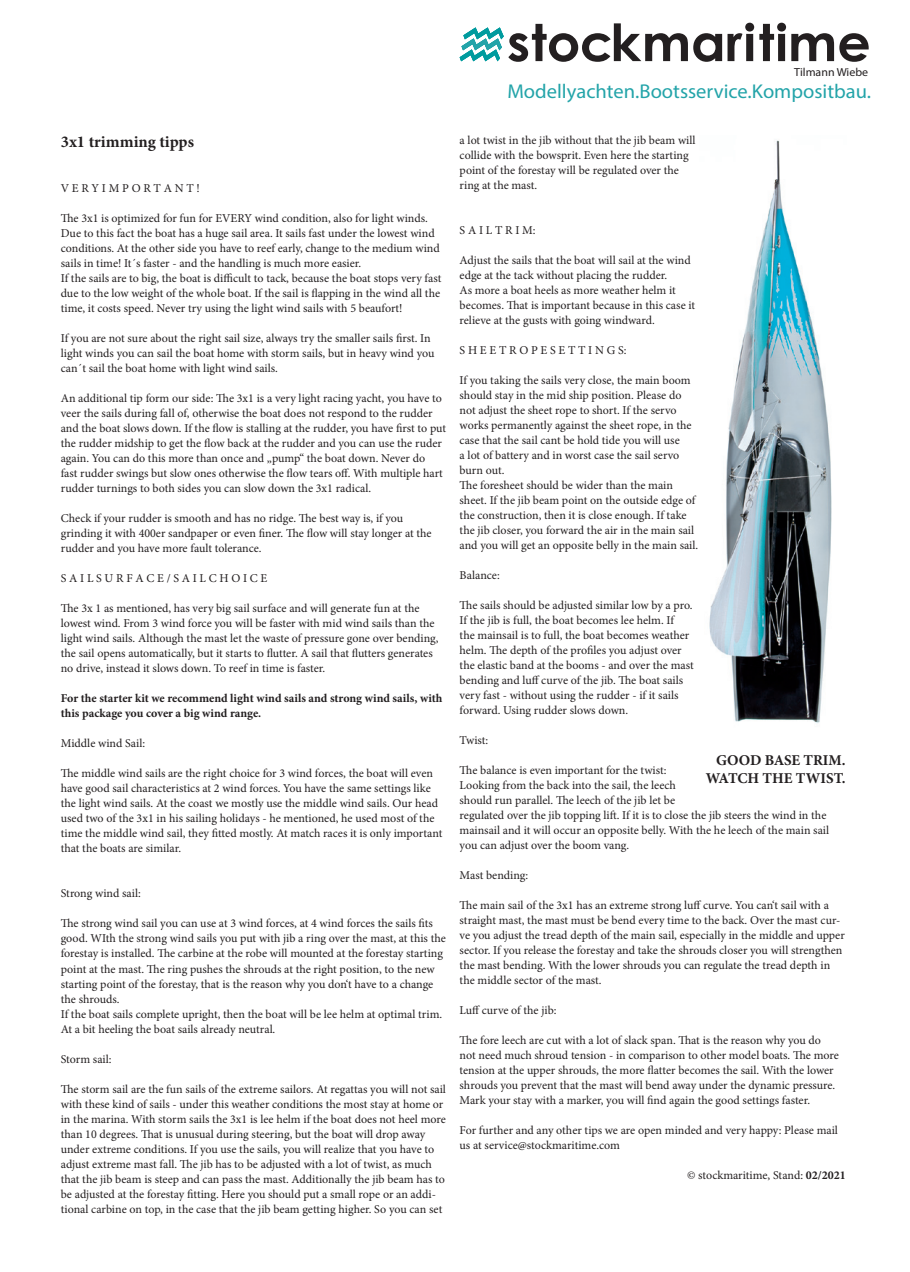
<style>
.page{position:relative;width:910px;height:1272px;background:#fff}
.page>*{position:absolute;margin:0;border:0;box-sizing:border-box;transform-origin:0 0}
.t1{font:20.1px "Myriad Pro";color:#23a4a9}
.t2{font:700 16.5px "Minion Pro";color:#231f20}
.t3{font:700 15px/18px "Minion Pro";color:#231f20;text-align:right}
.t4{font:12px/15px "Minion Pro";letter-spacing:-.005em;color:#231f20}
.t5{font:700 12px/15px "Minion Pro";color:#231f20}
.t6{font:11.7px "Myriad Pro";color:#231f20}
.s1{font-weight:700}
</style>
<div class="page">
<img style="left:709px;top:140px;width:123px;height:583px">
<svg style="left:460px;top:23px;width:409px;height:39px"></svg>
<h2 class="t2" style="left:61px;top:130px;width:135px">3x1 trimming tipps</h2>
<p class="t4" style="left:61px;top:181px;width:141px">V E R Y I M P O R T A N T !</p>
<p class="t4" style="left:61px;top:211px;width:382px">The 3x1 is optimized for fun for EVERY wind condition, also for light winds.<br>Due to this fact the boat has a huge sail area. It sails fast under the lowest wind conditions. At the other side you have to reef early, change to the medium wind sails in time! It´s faster - and the handling is much more easier.<br>If the sails are to big, the boat is difficult to tack, because the boat stops very fast due to the low weight of the whole boat. If the sail is flapping in the wind all the time, it costs speed. Never try using the light wind sails with 5 beaufort!</p>
<p class="t4" style="left:61px;top:331px;width:375px">If you are not sure about the right sail size, always try the smaller sails first. In light winds you can sail the boat home with storm sails, but in heavy wind you can´t sail the boat home with light wind sails.</p>
<p class="t4" style="left:61px;top:391px;width:387px">An additional tip form our side: The 3x1 is a very light racing yacht, you have to veer the sails during fall of, otherwise the boat does not respond to the rudder and the boat slows down. If the flow is stalling at the rudder, you have first to put the rudder midship to get the flow back at the rudder and you can use the ruder again. You can do this more than once and „pump“ the boat down. Never do<br>fast rudder swings but slow ones otherwise the flow tears off. With multiple hart rudder turnings to both sides you can slow down the 3x1 radical.</p>
<p class="t4" style="left:61px;top:511px;width:372px">Check if your rudder is smooth and has no ridge. The best way is, if you grinding it with 400er sandpaper or even finer. The flow will stay longer at the rudder and you have more fault tolerance.</p>
<p class="t4" style="left:61px;top:571px;width:208px">S A I L S U R F A C E / S A I L C H O I C E</p>
<p class="t4" style="left:61px;top:601px;width:379px">The 3x 1 as mentioned, has very big sail surface and will generate fun at the lowest wind. From 3 wind force you will be faster with mid wind sails than the light wind sails. Although the mast let the waste of pressure gone over bending, the sail opens automatically, but it starts to flutter. A sail that flutters generates no drive, instead it slows down. To reef in time is faster.</p>
<p class="t5" style="left:61px;top:691px;width:383px">For the starter kit we recommend light wind sails and strong wind sails, with this package you cover a big wind range.</p>
<p class="t4" style="left:61px;top:736px;width:86px">Middle wind Sail:</p>
<p class="t4" style="left:61px;top:766px;width:383px">The middle wind sails are the right choice for 3 wind forces, the boat will even have good sail characteristics at 2 wind forces. You have the same settings like the light wind sails. At the coast we mostly use the middle wind sails. Our head used two of the 3x1 in his sailing holidays - he mentioned, he used most of the time the middle wind sail, they fitted mostly. At match races it is only important that the boats are similar.</p>
<p class="t4" style="left:61px;top:886px;width:82px">Strong wind sail:</p>
<p class="t4" style="left:61px;top:916px;width:387px">The strong wind sail you can use at 3 wind forces, at 4 wind forces the sails fits good. WIth the strong wind sails you put with jib a ring over the mast, at this the forestay is installed. The carbine at the robe will mounted at the forestay starting point at the mast. The ring pushes the shrouds at the right position, to the new starting point of the forestay, that is the reason why you don‘t have to a change the shrouds.<br>If the boat sails complete upright, then the boat will be lee helm at optimal trim.<br>At a bit heeling the boat sails already neutral.</p>
<p class="t4" style="left:61px;top:1051px;width:52px">Storm sail:</p>
<p class="t4" style="left:61px;top:1081px;width:387px">The storm sail are the fun sails of the extreme sailors. At regattas you will not sail with these kind of sails - under this weather conditions the most stay at home or in the marina. With storm sails the 3x1 is lee helm if the boat does not heel more than 10 degrees. That is unusual during steering, but the boat will drop away under extreme conditions. If you use the sails, you will realize that you have to adjust extreme mast fall. The jib has to be adjusted with a lot of twist, as much that the jib beam is steep and can pass the mast. Additionally the jib beam has to be adjusted at the forestay fitting. Here you should put a small rope or an addi&shy;tional carbine on top, in the case that the jib beam getting higher. So you can set</p>
<p class="t6" style="left:794px;top:64px;width:75px">Tilmann Wiebe</p>
<h1 class="t1" style="left:507px;top:78px;width:365px">Modellyachten.Bootsservice.Kompositbau.</h1>
<p class="t4" style="left:460px;top:132px;width:238px">a lot twist in the jib without that the jib beam will collide with the bowsprit. Even here the starting point of the forestay will be regulated over the ring at the mast.</p>
<p class="t4" style="left:460px;top:222px;width:77px">S A I L T R I M:</p>
<p class="t4" style="left:460px;top:252px;width:237px">Adjust the sails that the boat will sail at the wind edge at the tack without placing the rudder.<br>As more a boat heels as more weather helm it becomes. That is important because in this case it relieve at the gusts with going windward.</p>
<p class="t4" style="left:460px;top:342px;width:168px">S H E E T R O P E S E T T I N G S:</p>
<p class="t4" style="left:460px;top:372px;width:240px">If you taking the sails very close, the main boom should stay in the mid ship position. Please do not adjust the sheet rope to short. If the servo works permanently against the sheet rope, in the case that the sail cant be hold tide you will use<br>a lot of battery and in worst case the sail servo burn out.<br>The foresheet should be wider than the main sheet. If the jib beam point on the outside edge of the construction, then it is close enough. If take the jib closer, you forward the air in the main sail and you will get an opposite belly in the main sail.</p>
<p class="t4" style="left:460px;top:567px;width:42px">Balance:</p>
<p class="t4" style="left:460px;top:597px;width:236px">The sails should be adjusted similar low by a pro.<br>If the jib is full, the boat becomes lee helm. If<br>the mainsail is to full, the boat becomes weather helm. The depth of the profiles you adjust over the elastic band at the booms - and over the mast bending and luff curve of the jib. The boat sails very fast - without using the rudder - if it sails forward. Using rudder slows down.</p>
<p class="t4" style="left:460px;top:732px;width:30px">Twist:</p>
<p class="t4" style="left:460px;top:762px;width:371px">The balance is even important for the twist:<br>Looking from the back into the sail, the leech<br>should run parallel. The leech of the jib let be<br>regulated over the jib topping lift. If it is to close the jib steers the wind in the mainsail and it will occur an opposite belly. With the he leech of the main sail you can adjust over the boom vang.</p>
<p class="t4" style="left:460px;top:867px;width:70px">Mast bending:</p>
<p class="t4" style="left:460px;top:897px;width:387px">The main sail of the 3x1 has an extreme strong luff curve. You can‘t sail with a straight mast, the mast must be bend every time to the back. Over the mast cur&shy;ve you adjust the tread depth of the main sail, especially in the middle and upper sector. If you release the forestay and take the shrouds closer you will strengthen the mast bending. With the lower shrouds you can regulate the tread depth in the middle sector of the mast.</p>
<p class="t4" style="left:460px;top:1002px;width:98px">Luff curve of the jib:</p>
<p class="t4" style="left:460px;top:1032px;width:381px">The fore leech are cut with a lot of slack span. That is the reason why you do not need much shroud tension - in comparison to other model boats. The more tension at the upper shrouds, the more flatter becomes the sail. With the lower shrouds you prevent that the mast will bend away under the dynamic pressure.<br>Mark your stay with a marker, you will find again the good settings faster.</p>
<p class="t4" style="left:460px;top:1122px;width:380px">For further and any other tips we are open minded and very happy: Please mail us at service@stockmaritime.com</p>
<p class="t4" style="left:687px;top:1167px;width:160px">© stockmaritime, Stand: <span class="s1">02/2021</span></p>
<p class="t3" style="left:706px;top:750px;width:141px">GOOD BASE TRIM.<br>WATCH THE TWIST.</p>
</div>
